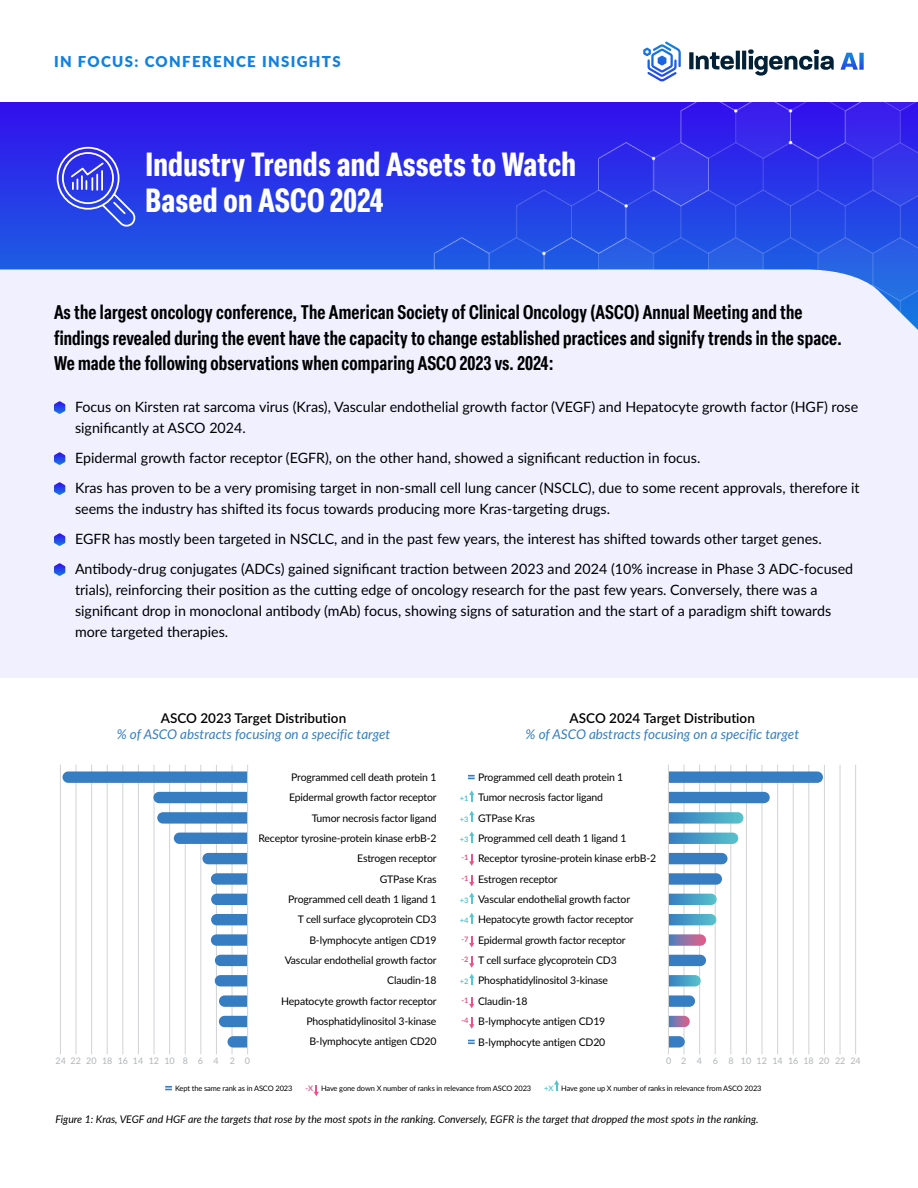
<style>
.page{position:relative;width:918px;height:1188px;background:#fff}
.page>*{position:absolute;margin:0;border:0;box-sizing:border-box;transform-origin:0 0}
.t1{font:700 condensed 33px/36px "Elza";letter-spacing:.01em;color:#fff}
.t2{font:600 condensed 19.5px/25.5px "Elza";letter-spacing:.01em;color:#000}
.t3{font:900 15px "Lato";letter-spacing:.09em;color:#1181de}
.t4{font:14.25px/21px "Lato";color:#000}
.t5{font:italic 13.5px "Lato";color:#367dc1}
.t6{font:600 13.5px "Lato";letter-spacing:-.005em;color:#000}
.t7{font:10.5px/20.4px "Lato";letter-spacing:-.015em;color:#000;text-align:right}
.t8{font:italic 10.5px "Lato";color:#000}
.t9{font:9px "Lato";color:#b1b4b6}
.t10{font:7.5px "Lato";letter-spacing:-.015em;color:#000}
.t11{font:700 7.5px "Lato";color:#58c5cc}
.t12{font:700 7.5px "Lato";color:#e55586}
.s1{font-weight:700;color:#e55586}
.s2{font-weight:700;color:#58c5cc}
</style>
<div class="page">
<svg style="left:0;top:102px;width:918px;height:167px;background:#2734e7"></svg>
<img style="left:251px;top:103px;width:667px;height:166px">
<div style="left:0;top:269px;width:918px;height:409px;background:#f0f0ff"></div>
<svg style="left:54px;top:401px;width:11px;height:13px"></svg>
<svg style="left:54px;top:452px;width:11px;height:13px"></svg>
<svg style="left:54px;top:482px;width:11px;height:13px"></svg>
<svg style="left:54px;top:533px;width:11px;height:13px"></svg>
<svg style="left:54px;top:563px;width:11px;height:13px"></svg>
<svg style="left:840px;top:53px;width:18px;height:17px"></svg>
<svg style="left:859px;top:53px;width:5px;height:17px"></svg>
<div style="left:689px;top:52px;width:5px;height:17px;background:#032136"></div>
<svg style="left:696px;top:52px;width:38px;height:18px"></svg>
<svg style="left:736px;top:51px;width:4px;height:18px"></svg>
<svg style="left:742px;top:51px;width:4px;height:18px"></svg>
<svg style="left:748px;top:49px;width:86px;height:27px"></svg>
<svg style="left:643px;top:42px;width:38px;height:39px"></svg>
<hr style="left:684px;top:765px;width:1px;height:289px;background:#d1d3d4">
<hr style="left:699px;top:765px;width:1px;height:289px;background:#d1d3d4">
<hr style="left:715px;top:765px;width:1px;height:289px;background:#d1d3d4">
<hr style="left:731px;top:765px;width:1px;height:289px;background:#d1d3d4">
<hr style="left:746px;top:765px;width:1px;height:289px;background:#d1d3d4">
<hr style="left:762px;top:765px;width:1px;height:289px;background:#d1d3d4">
<hr style="left:777px;top:765px;width:1px;height:289px;background:#d1d3d4">
<hr style="left:793px;top:765px;width:1px;height:289px;background:#d1d3d4">
<hr style="left:809px;top:765px;width:1px;height:289px;background:#d1d3d4">
<hr style="left:824px;top:765px;width:1px;height:289px;background:#d1d3d4">
<hr style="left:840px;top:765px;width:1px;height:289px;background:#d1d3d4">
<hr style="left:855px;top:765px;width:1px;height:289px;background:#d1d3d4">
<hr style="left:76px;top:765px;width:1px;height:289px;background:#d1d3d4">
<hr style="left:91px;top:765px;width:1px;height:289px;background:#d1d3d4">
<hr style="left:107px;top:765px;width:1px;height:289px;background:#d1d3d4">
<hr style="left:123px;top:765px;width:1px;height:289px;background:#d1d3d4">
<hr style="left:138px;top:765px;width:1px;height:289px;background:#d1d3d4">
<hr style="left:154px;top:765px;width:1px;height:289px;background:#d1d3d4">
<hr style="left:169px;top:765px;width:1px;height:289px;background:#d1d3d4">
<hr style="left:185px;top:765px;width:1px;height:289px;background:#d1d3d4">
<hr style="left:201px;top:765px;width:1px;height:289px;background:#d1d3d4">
<hr style="left:216px;top:765px;width:1px;height:289px;background:#d1d3d4">
<hr style="left:232px;top:765px;width:1px;height:289px;background:#d1d3d4">
<hr style="left:60px;top:765px;width:1px;height:289px;background:#d1d3d4">
<svg style="left:669px;top:771px;width:154px;height:12px;background:#4184c4"></svg>
<svg style="left:669px;top:1036px;width:16px;height:12px"></svg>
<svg style="left:669px;top:1016px;width:21px;height:11px"></svg>
<svg style="left:669px;top:995px;width:26px;height:12px"></svg>
<svg style="left:669px;top:975px;width:32px;height:11px"></svg>
<svg style="left:669px;top:955px;width:37px;height:11px"></svg>
<svg style="left:669px;top:934px;width:37px;height:12px"></svg>
<svg style="left:669px;top:914px;width:47px;height:11px"></svg>
<svg style="left:669px;top:894px;width:48px;height:11px"></svg>
<svg style="left:669px;top:873px;width:53px;height:12px"></svg>
<svg style="left:669px;top:853px;width:58px;height:11px"></svg>
<svg style="left:669px;top:833px;width:69px;height:11px"></svg>
<svg style="left:669px;top:812px;width:74px;height:12px"></svg>
<svg style="left:669px;top:792px;width:101px;height:11px"></svg>
<svg style="left:63px;top:771px;width:184px;height:12px;background:#4184c4"></svg>
<svg style="left:228px;top:1036px;width:19px;height:12px"></svg>
<svg style="left:219px;top:1016px;width:28px;height:11px"></svg>
<svg style="left:219px;top:995px;width:28px;height:12px"></svg>
<svg style="left:215px;top:975px;width:32px;height:11px"></svg>
<svg style="left:215px;top:955px;width:32px;height:11px"></svg>
<svg style="left:211px;top:934px;width:36px;height:12px"></svg>
<svg style="left:211px;top:914px;width:36px;height:11px"></svg>
<svg style="left:211px;top:894px;width:36px;height:11px"></svg>
<svg style="left:211px;top:873px;width:36px;height:12px"></svg>
<svg style="left:202px;top:853px;width:45px;height:11px"></svg>
<svg style="left:174px;top:833px;width:73px;height:11px"></svg>
<svg style="left:157px;top:812px;width:90px;height:12px"></svg>
<svg style="left:153px;top:792px;width:94px;height:11px"></svg>
<svg style="left:468px;top:1040px;width:7px;height:4px"></svg>
<svg style="left:468px;top:775px;width:7px;height:4px"></svg>
<svg style="left:165px;top:1086px;width:7px;height:4px"></svg>
<svg style="left:469px;top:974px;width:5px;height:11px"></svg>
<svg style="left:554px;top:1080px;width:5px;height:11px"></svg>
<svg style="left:469px;top:913px;width:5px;height:11px"></svg>
<svg style="left:469px;top:893px;width:5px;height:11px"></svg>
<svg style="left:469px;top:831px;width:5px;height:11px"></svg>
<svg style="left:469px;top:811px;width:5px;height:11px"></svg>
<svg style="left:469px;top:790px;width:5px;height:11px"></svg>
<svg style="left:469px;top:997px;width:5px;height:11px"></svg>
<svg style="left:314px;top:1085px;width:5px;height:11px"></svg>
<svg style="left:469px;top:875px;width:5px;height:11px"></svg>
<svg style="left:469px;top:855px;width:5px;height:11px"></svg>
<svg style="left:469px;top:957px;width:5px;height:11px"></svg>
<svg style="left:469px;top:936px;width:5px;height:11px"></svg>
<svg style="left:469px;top:1018px;width:5px;height:11px"></svg>
<hr style="left:247px;top:765px;width:1px;height:289px;background:#d1d3d4">
<hr style="left:668px;top:765px;width:1px;height:289px;background:#d1d3d4">
<svg style="left:56px;top:146px;width:82px;height:83px;background:#4452ea"></svg>
<div style="left:62px;top:152px;width:52px;height:52px;border:2px solid #fff;border-radius:50%"></div>
<p class="t3" style="left:54px;top:50px;width:288px">IN FOCUS: CONFERENCE INSIGHTS</p>
<h1 class="t1" style="left:145px;top:145px;width:432px">Industry Trends and Assets to Watch<br>Based on ASCO 2024</h1>
<p class="t2" style="left:54px;top:299px;width:790px">As the largest oncology conference, The American Society of Clinical Oncology (ASCO) Annual Meeting and the findings revealed during the event have the capacity to change established practices and signify trends in the space.<br>We made the following observations when comparing ASCO 2023 vs. 2024:</p>
<p class="t4" style="left:75px;top:396px;width:785px">Focus on Kirsten rat sarcoma virus (Kras), Vascular endothelial growth factor (VEGF) and Hepatocyte growth factor (HGF) rose significantly at ASCO 2024.</p>
<p class="t4" style="left:75px;top:443px;width:786px;line-height:30px">Epidermal growth factor receptor (EGFR), on the other hand, showed a significant reduction in focus.<br>Kras has proven to be a very promising target in non-small cell lung cancer (NSCLC), due to some recent approvals, therefore it</p>
<p class="t4" style="left:75px;top:494px;width:780px;line-height:30px">seems the industry has shifted its focus towards producing more Kras-targeting drugs.<br>EGFR has mostly been targeted in NSCLC, and in the past few years, the interest has shifted towards other target genes.<br>Antibody-drug conjugates (ADCs) gained significant traction between 2023 and 2024 (10% increase in Phase 3 ADC-focused</p>
<p class="t4" style="left:75px;top:579px;width:758px">trials), reinforcing their position as the cutting edge of oncology research for the past few years. Conversely, there was a significant drop in monoclonal antibody (mAb) focus, showing signs of saturation and the start of a paradigm shift towards more targeted therapies.</p>
<p class="t6" style="left:161px;top:708px;width:187px">ASCO 2023 Target Distribution</p>
<p class="t5" style="left:117px;top:725px;width:275px">% of ASCO abstracts focusing on a specific target</p>
<p class="t6" style="left:570px;top:708px;width:187px">ASCO 2024 Target Distribution</p>
<p class="t5" style="left:526px;top:725px;width:275px">% of ASCO abstracts focusing on a specific target</p>
<p class="t7" style="left:259px;top:766px;width:180px">Programmed cell death protein 1<br>Epidermal growth factor receptor<br>Tumor necrosis factor ligand<br>Receptor tyrosine-protein kinase erbB-2<br>Estrogen receptor<br>GTPase Kras<br>Programmed cell death 1 ligand 1<br>T cell surface glycoprotein CD3<br>B-lymphocyte antigen CD19<br>Vascular endothelial growth factor<br>Claudin-18<br>Hepatocyte growth factor receptor<br>Phosphatidylinositol 3-kinase<br>B-lymphocyte antigen CD20</p>
<p class="t7" style="left:478px;top:766px;width:180px;text-align:left">Programmed cell death protein 1<br>Tumor necrosis factor ligand<br>GTPase Kras<br>Programmed cell death 1 ligand 1<br>Receptor tyrosine-protein kinase erbB-2<br>Estrogen receptor<br>Vascular endothelial growth factor<br>Hepatocyte growth factor receptor<br>Epidermal growth factor receptor<br>T cell surface glycoprotein CD3<br>Phosphatidylinositol 3-kinase<br>Claudin-18<br>B-lymphocyte antigen CD19<br>B-lymphocyte antigen CD20</p>
<p class="t10" style="left:175px;top:1083px;width:119px">Kept the same rank as in ASCO 2023</p>
<p class="t11" style="left:460px;top:793px;width:10px">+1</p>
<p class="t11" style="left:460px;top:813px;width:10px">+3</p>
<p class="t11" style="left:460px;top:834px;width:10px">+3</p>
<p class="t12" style="left:462px;top:852px;width:9px">-1</p>
<p class="t12" style="left:462px;top:873px;width:9px">-1</p>
<p class="t11" style="left:460px;top:895px;width:10px">+3</p>
<p class="t11" style="left:460px;top:915px;width:10px">+4</p>
<p class="t12" style="left:462px;top:934px;width:9px">-7</p>
<p class="t12" style="left:462px;top:954px;width:9px">-2</p>
<p class="t11" style="left:460px;top:976px;width:10px">+2</p>
<p class="t12" style="left:462px;top:995px;width:9px">-1</p>
<p class="t12" style="left:462px;top:1015px;width:9px">-4</p>
<p class="t9" style="left:56px;top:1054px;width:196px">2422201816141210 8 6 4 2 0</p>
<p class="t9" style="left:666px;top:1054px;width:196px">0 2 4 6 8 1012141618202224</p>
<p class="t10" style="left:306px;top:1083px;width:227px"><span class="s1">-X</span> Have gone down X number of ranks in relevance from ASCO 2023</p>
<p class="t10" style="left:544px;top:1083px;width:219px"><span class="s2">+X</span> Have gone up X number of ranks in relevance from ASCO 2023</p>
<p class="t8" style="left:55px;top:1112px;width:705px">Figure 1: Kras, VEGF and HGF are the targets that rose by the most spots in the ranking. Conversely, EGFR is the target that dropped the most spots in the ranking.</p>
</div>
